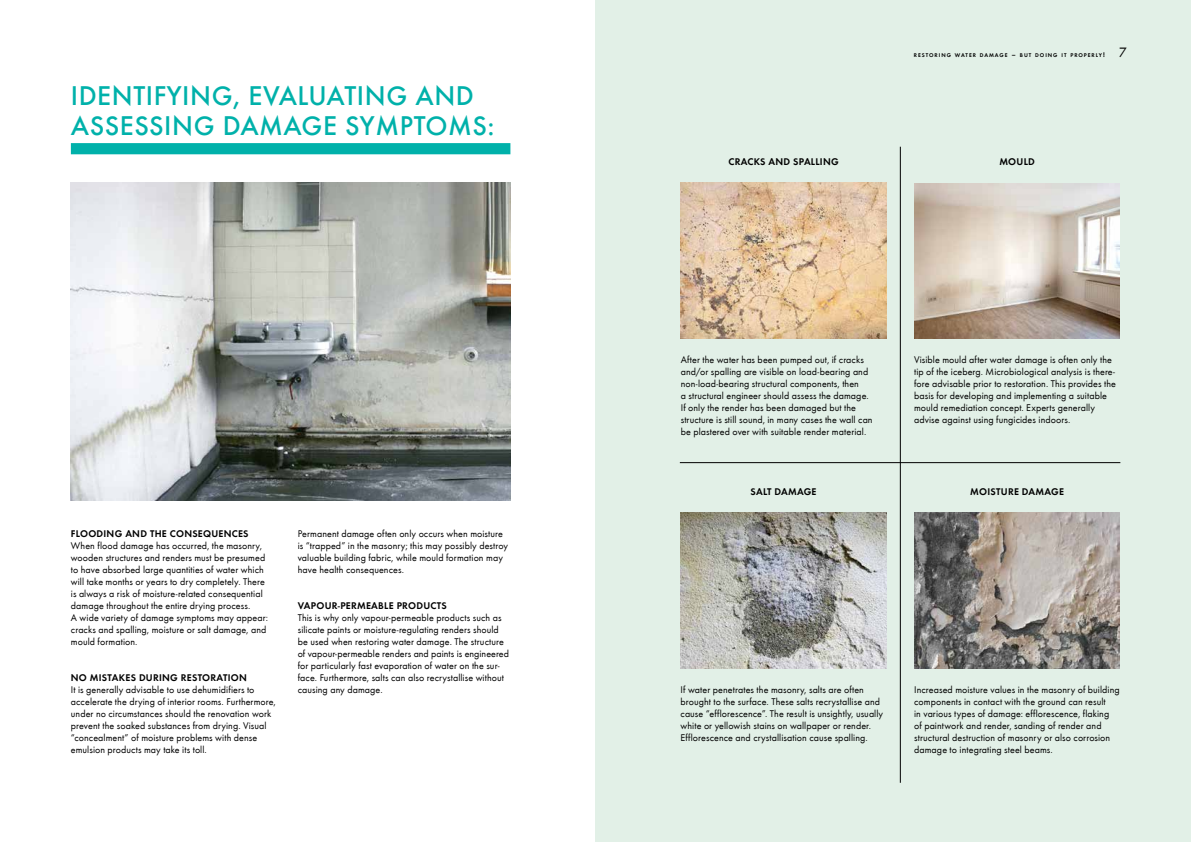
<style>
.page{position:relative;width:1191px;height:842px;background:#fff}
.page>*{position:absolute;margin:0;border:0;box-sizing:border-box;transform-origin:0 0}
.t1{font:500 28px/30px "Futura T";letter-spacing:.02em;color:#00b1aa}
.t2{font:10px/12px "Futura T Boo";letter-spacing:.01em;color:#000}
.t3{font:10px "Futura T Dem";letter-spacing:.025em;color:#000}
.t4{font:5.6px "Futura T Dem";letter-spacing:.17em;color:#000}
.s1{font-size:8px}
.s2{font-size:7px}
.s3{font-family:"Futura T Boo";font-size:14px}
</style>
<div class="page">
<div style="left:595px;top:0;width:596px;height:842px;background:#e2f0e7"></div>
<div style="left:71px;top:143px;width:439px;height:11px;background:#00b1aa"></div>
<img style="left:914px;top:183px;width:205px;height:156px">
<img style="left:914px;top:513px;width:205px;height:156px">
<img style="left:680px;top:183px;width:206px;height:156px">
<img style="left:680px;top:513px;width:206px;height:156px">
<img style="left:71px;top:183px;width:439px;height:318px">
<hr style="left:900px;top:147px;width:1px;height:636px;background:#000">
<hr style="left:680px;top:462px;width:440px;height:1px;background:#000">
<h1 class="t1" style="left:71px;top:80px;width:425px">IDENTIFYING, EVALUATING AND<br>ASSESSING DAMAGE SYMPTOMS:</h1>
<p class="t3" style="left:71px;top:527px;width:179px">FLOODING AND THE CONSEQUENCES</p>
<p class="t2" style="left:71px;top:539px;width:199px">When flood damage has occurred, the masonry, wooden structures and renders must be presumed to have absorbed large quantities of water which will take months or years to dry completely. There is always a risk of moisture-related consequential damage throughout the entire drying process.<br>A wide variety of damage symptoms may appear: cracks and spalling, moisture or salt damage, and mould formation.</p>
<p class="t3" style="left:71px;top:671px;width:177px">NO MISTAKES DURING RESTORATION</p>
<p class="t2" style="left:71px;top:683px;width:206px">It is generally advisable to use dehumidifiers to accelerate the drying of interior rooms. Furthermore, under no circumstances should the renovation work prevent the soaked substances from drying. Visual “concealment” of moisture problems with dense emulsion products may take its toll.</p>
<p class="t2" style="left:298px;top:527px;width:212px">Permanent damage often only occurs when moisture is “trapped” in the masonry; this may possibly destroy valuable building fabric, while mould formation may have health consequences.</p>
<p class="t3" style="left:298px;top:599px;width:150px">VAPOUR-PERMEABLE PRODUCTS</p>
<p class="t2" style="left:298px;top:611px;width:213px">This is why only vapour-permeable products such as silicate paints or moisture-regulating renders should be used when restoring water damage. The structure of vapour-permeable renders and paints is engineered for particularly fast evaporation of water on the sur&shy;face. Furthermore, salts can also recrystallise without causing any damage.</p>
<p class="t3" style="left:728px;top:155px;width:112px">CRACKS AND SPALLING</p>
<p class="t4" style="left:914px;top:52px;width:214px">RESTORING WATER DAMAGE <span class="s1">–</span> BUT DOING IT PROPERLY<span class="s2">!</span> <span class="s3">7</span></p>
<p class="t3" style="left:999px;top:155px;width:37px">MOULD</p>
<p class="t2" style="left:680px;top:353px;width:193px">After the water has been pumped out, if cracks and/or spalling are visible on load-bearing and non-load-bearing structural components, then<br>a structural engineer should assess the damage.<br>If only the render has been damaged but the structure is still sound, in many cases the wall can be plastered over with suitable render material.</p>
<p class="t3" style="left:750px;top:485px;width:67px">SALT DAMAGE</p>
<p class="t2" style="left:914px;top:353px;width:203px">Visible mould after water damage is often only the tip of the iceberg. Microbiological analysis is there&shy;fore advisable prior to restoration. This provides the basis for developing and implementing a suitable mould remediation concept. Experts generally advise against using fungicides indoors.</p>
<p class="t3" style="left:970px;top:485px;width:95px">MOISTURE DAMAGE</p>
<p class="t2" style="left:680px;top:683px;width:204px">If water penetrates the masonry, salts are often brought to the surface. These salts recrystallise and cause “efflorescence”. The result is unsightly, usually white or yellowish stains on wallpaper or render.<br>Efflorescence and crystallisation cause spalling.</p>
<p class="t2" style="left:914px;top:683px;width:207px">Increased moisture values in the masonry of building components in contact with the ground can result<br>in various types of damage: efflorescence, flaking<br>of paintwork and render, sanding of render and structural destruction of masonry or also corrosion damage to integrating steel beams.</p>
</div>
